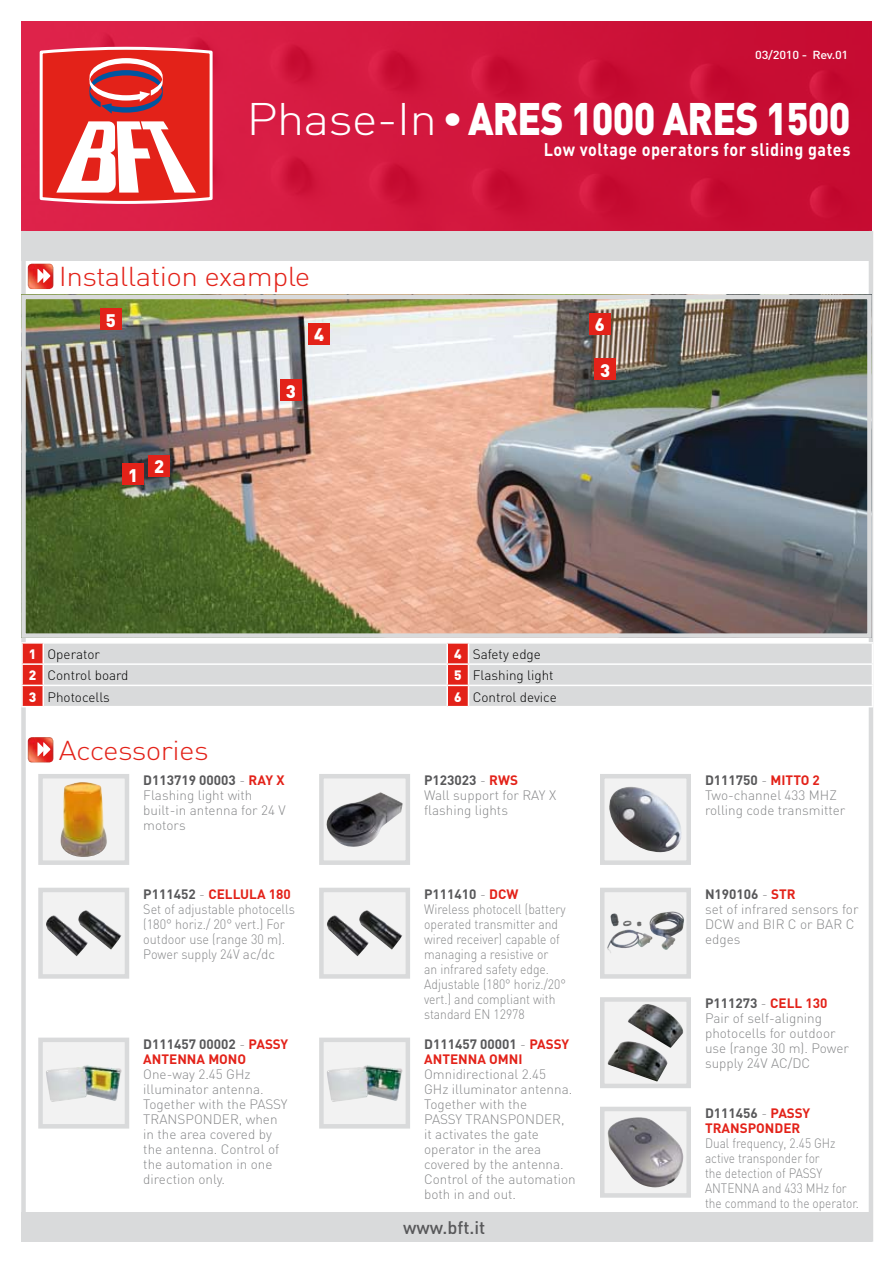
<style>
.page{position:relative;width:893px;height:1263px;background:#fff}
.page>*{position:absolute;margin:0;border:0;box-sizing:border-box;transform-origin:0 0}
.t1{font:900 45px "DIN";letter-spacing:-.02em;color:#fff;scale:.87 1}
.t2{font:300 27px "DIN";letter-spacing:-.02em;color:#e32219;scale:1.1 1}
.t3{font:700 18px "DIN";letter-spacing:.03em;color:#fff;scale:.9 1}
.t4{font:500 18px "DIN";color:#58585a}
.t5{font:900 18px "DIN";color:#fff}
.t6{font:300 13.5px/15px "DIN";color:#87888a}
.t7{font:300 13.5px/15px "DIN";color:#87888a;scale:.88 1}
.t8{font:300 13.5px "DIN";color:#000}
.t9{font:700 13.5px "DIN";color:#58585a}
.t10{font:700 13.5px "DIN";color:#e32219}
.t11{font:500 11.55px "DIN";letter-spacing:-.02em;color:#fff;scale:1.1 1}
.s1{font-weight:300}
.s2{font-family:"American Typewriter";font-weight:400}
.s3{font-weight:900;color:#fff}
.s4{font-weight:700;color:#58585a}
.s5{font-weight:700;color:#e32219}
.s6{font-weight:300;color:#87888a}
.s7{color:#e32219}
</style>
<div class="page">
<img style="left:21px;top:21px;width:851px;height:210px">
<svg style="left:38px;top:45px;width:177px;height:160px"></svg>
<hr style="left:869px;top:231px;width:4px;height:1011px;background:#d9dadb">
<div style="left:21px;top:231px;width:5px;height:1011px;background:#d9dadb"></div>
<div style="left:21px;top:231px;width:851px;height:30px;background:#d9dadb"></div>
<img style="left:28px;top:737px;width:25px;height:25px">
<svg style="left:37px;top:742px;width:14px;height:15px"></svg>
<div style="left:41px;top:776px;width:86px;height:87px;background:#f2f2f2"></div>
<img style="left:60px;top:782px;width:47px;height:75px">
<div style="left:38px;top:774px;width:91px;height:91px;border:4px solid #d9dadb"></div>
<div style="left:602px;top:890px;width:87px;height:86px;background:#f2f2f2"></div>
<img style="left:607px;top:911px;width:77px;height:42px">
<div style="left:600px;top:888px;width:91px;height:91px;border:4px solid #d9dadb"></div>
<div style="left:321px;top:776px;width:87px;height:87px;background:#f2f2f2"></div>
<img style="left:326px;top:792px;width:77px;height:55px">
<div style="left:319px;top:774px;width:91px;height:91px;border:4px solid #d9dadb"></div>
<div style="left:41px;top:890px;width:86px;height:86px;background:#f2f2f2"></div>
<img style="left:46px;top:910px;width:76px;height:46px">
<div style="left:38px;top:888px;width:91px;height:91px;border:4px solid #d9dadb"></div>
<div style="left:321px;top:890px;width:87px;height:86px;background:#f2f2f2"></div>
<img style="left:327px;top:910px;width:75px;height:46px">
<div style="left:319px;top:888px;width:91px;height:91px;border:4px solid #d9dadb"></div>
<div style="left:602px;top:999px;width:87px;height:87px;background:#f2f2f2"></div>
<img style="left:608px;top:1004px;width:75px;height:77px">
<div style="left:600px;top:997px;width:91px;height:91px;border:4px solid #d9dadb"></div>
<div style="left:602px;top:776px;width:87px;height:87px;background:#f2f2f2"></div>
<img style="left:609px;top:787px;width:73px;height:66px">
<div style="left:600px;top:774px;width:91px;height:91px;border:4px solid #d9dadb"></div>
<div style="left:602px;top:1109px;width:87px;height:86px;background:#f2f2f2"></div>
<img style="left:607px;top:1117px;width:76px;height:71px">
<div style="left:600px;top:1107px;width:91px;height:91px;border:4px solid #d9dadb"></div>
<div style="left:41px;top:1040px;width:86px;height:86px;background:#f2f2f2"></div>
<img style="left:46px;top:1065px;width:76px;height:37px">
<div style="left:38px;top:1037px;width:91px;height:91px;border:4px solid #d9dadb"></div>
<div style="left:321px;top:1040px;width:87px;height:86px;background:#f2f2f2"></div>
<img style="left:327px;top:1065px;width:76px;height:37px">
<div style="left:319px;top:1037px;width:91px;height:91px;border:4px solid #d9dadb"></div>
<div style="left:21px;top:1212px;width:851px;height:30px;background:#d9dadb"></div>
<div style="left:469px;top:644px;width:403px;height:62px;background:#d9dadb"></div>
<hr style="left:21px;top:642px;width:22px;height:2px;background:#fff">
<hr style="left:468px;top:642px;width:405px;height:2px;background:#fff">
<hr style="left:468px;top:663px;width:405px;height:2px;background:#fff">
<hr style="left:468px;top:685px;width:405px;height:1px;background:#fff">
<svg style="left:872px;top:644px;width:1px;height:62px"></svg>
<svg style="left:21px;top:643px;width:448px;height:64px;background:#ddcece"></svg>
<hr style="left:468px;top:706px;width:405px;height:1px;background:#fff">
<img style="left:28px;top:264px;width:25px;height:25px">
<svg style="left:37px;top:268px;width:14px;height:15px"></svg>
<img style="left:26px;top:300px;width:841px;height:333px">
<div style="left:21px;top:295px;width:851px;height:343px;border:4px solid #d9dadb"></div>
<div style="left:122px;top:463px;width:22px;height:22px;background:#e32219"></div>
<div style="left:148px;top:455px;width:22px;height:22px;background:#e32219"></div>
<div style="left:280px;top:379px;width:22px;height:22px;background:#e32219"></div>
<div style="left:594px;top:358px;width:22px;height:22px;background:#e32219"></div>
<div style="left:308px;top:323px;width:22px;height:22px;background:#e32219"></div>
<div style="left:589px;top:313px;width:22px;height:22px;background:#e32219"></div>
<div style="left:100px;top:308px;width:22px;height:22px;background:#e32219"></div>
<p class="t11" style="left:755px;top:47px;width:86px">03/2010 - Rev.01</p>
<h1 class="t1" style="left:246px;top:88px;width:696px"><span class="s1">Phase-In</span><span class="s2">•</span>ARES 1000 ARES 1500</h1>
<h3 class="t3" style="left:544px;top:137px;width:342px">Low voltage operators for sliding gates</h3>
<h2 class="t2" style="left:59px;top:260px;width:230px">Installation example</h2>
<h3 class="t5" style="left:106px;top:308px;width:12px">5</h3>
<h3 class="t5" style="left:595px;top:313px;width:12px">6</h3>
<h3 class="t5" style="left:314px;top:323px;width:12px">4</h3>
<h3 class="t5" style="left:128px;top:463px;width:12px">1</h3>
<h3 class="t5" style="left:154px;top:455px;width:12px">2</h3>
<h3 class="t5" style="left:286px;top:379px;width:12px">3</h3>
<h3 class="t5" style="left:600px;top:358px;width:12px">3</h3>
<p class="t8" style="left:29px;top:646px;width:73px"><span class="s3">1</span> Operator</p>
<p class="t8" style="left:454px;top:646px;width:88px"><span class="s3">4</span> Safety edge</p>
<p class="t8" style="left:29px;top:667px;width:101px"><span class="s3">2</span> Control board</p>
<p class="t8" style="left:454px;top:667px;width:101px"><span class="s3">5</span> Flashing light</p>
<p class="t8" style="left:29px;top:688px;width:83px"><span class="s3">3</span> Photocells</p>
<p class="t8" style="left:454px;top:688px;width:104px"><span class="s3">6</span> Control device</p>
<h2 class="t2" style="left:59px;top:734px;width:138px">Accessories</h2>
<p class="t6" style="left:143px;top:772px;width:144px"><span class="s4">D113719 00003</span> - <span class="s5">RAY X<br></span>Flashing light with built-in antenna for 24 V motors</p>
<p class="t6" style="left:424px;top:773px;width:134px"><span class="s4">P123023</span> - <span class="s5">RWS<br></span>Wall support for RAY X flashing lights</p>
<p class="t6" style="left:143px;top:886px;width:153px"><span class="s4">P111452</span> - <span class="s5">CELLULA 180<br></span>Set of adjustable photocells (180° horiz./ 20° vert.) For outdoor use (range 30 m).<br>Power supply 24V ac/dc</p>
<p class="t6" style="left:424px;top:886px;width:143px"><span class="s4">P111410</span> - <span class="s5">DCW<br></span>Wireless photocell (battery operated transmitter and wired receiver) capable of managing a resistive or<br>an infrared safety edge.<br>Adjustable (180° horiz./20° vert.) and compliant with standard EN 12978</p>
<p class="t9" style="left:143px;top:1035px;width:114px">D111457 00002 <span class="s6">-</span> <span class="s7">PASS</span></p>
<p class="t10" style="left:281px;top:1035px;width:9px">Y</p>
<p class="t10" style="left:143px;top:1050px;width:10px">ANT</p>
<p class="t10" style="left:169px;top:1050px;width:19px">ENNA</p>
<p class="t10" style="left:208px;top:1050px;width:11px">MONO</p>
<p class="t6" style="left:143px;top:1066px;width:146px">One-way 2.45 GHz illuminator antenna.<br>Together with the PASSY<br>TRANSPONDER, when in the area covered by the antenna. Control of the automation in one direction only.</p>
<p class="t9" style="left:424px;top:1035px;width:114px">D111457 00001 <span class="s6">-</span> <span class="s7">PASS</span></p>
<p class="t10" style="left:561px;top:1035px;width:9px">Y</p>
<p class="t10" style="left:424px;top:1050px;width:10px">ANT</p>
<p class="t10" style="left:450px;top:1050px;width:19px">ENNA</p>
<p class="t10" style="left:489px;top:1050px;width:33px">omni</p>
<p class="t6" style="left:424px;top:1066px;width:153px">Omnidirectional 2.45<br>GHz illuminator antenna.<br>Together with the<br>PASSY TRANSPONDER,<br>it activates the gate operator in the area covered by the antenna.<br>Control of the automation both in and out.</p>
<h3 class="t4" style="left:403px;top:1216px;width:84px">www.bft.it</h3>
<p class="t9" style="left:705px;top:771px;width:90px">D111750 <span class="s6">-</span> <span class="s7">MITTO</span></p>
<p class="t10" style="left:813px;top:771px;width:9px">2</p>
<p class="t6" style="left:705px;top:787px;width:142px">Two-channel 433 MHZ rolling code transmitter</p>
<p class="t6" style="left:705px;top:886px;width:155px"><span class="s4">N190106</span> - <span class="s5">STR<br></span>set of infrared sensors for<br>DCW and BIR C or BAR C edges</p>
<p class="t6" style="left:705px;top:996px;width:145px"><span class="s4">P111273</span> - <span class="s5">CELL 130<br></span>Pair of self-aligning photocells for outdoor use (range 30 m). Power supply 24V AC/DC</p>
<p class="t9" style="left:705px;top:1104px;width:75px">D111456 <span class="s6">-</span> <span class="s7">PASS</span></p>
<p class="t10" style="left:803px;top:1104px;width:9px">Y</p>
<p class="t10" style="left:705px;top:1119px;width:10px">TRANSPON</p>
<p class="t10" style="left:774px;top:1119px;width:26px">DER</p>
<p class="t7" style="left:705px;top:1135px;width:176px">Dual frequency, 2.45 GHz active transponder for<br>the detection of PASSY<br>ANTENNA and 433 MHz for the command to the operator.</p>
</div>
